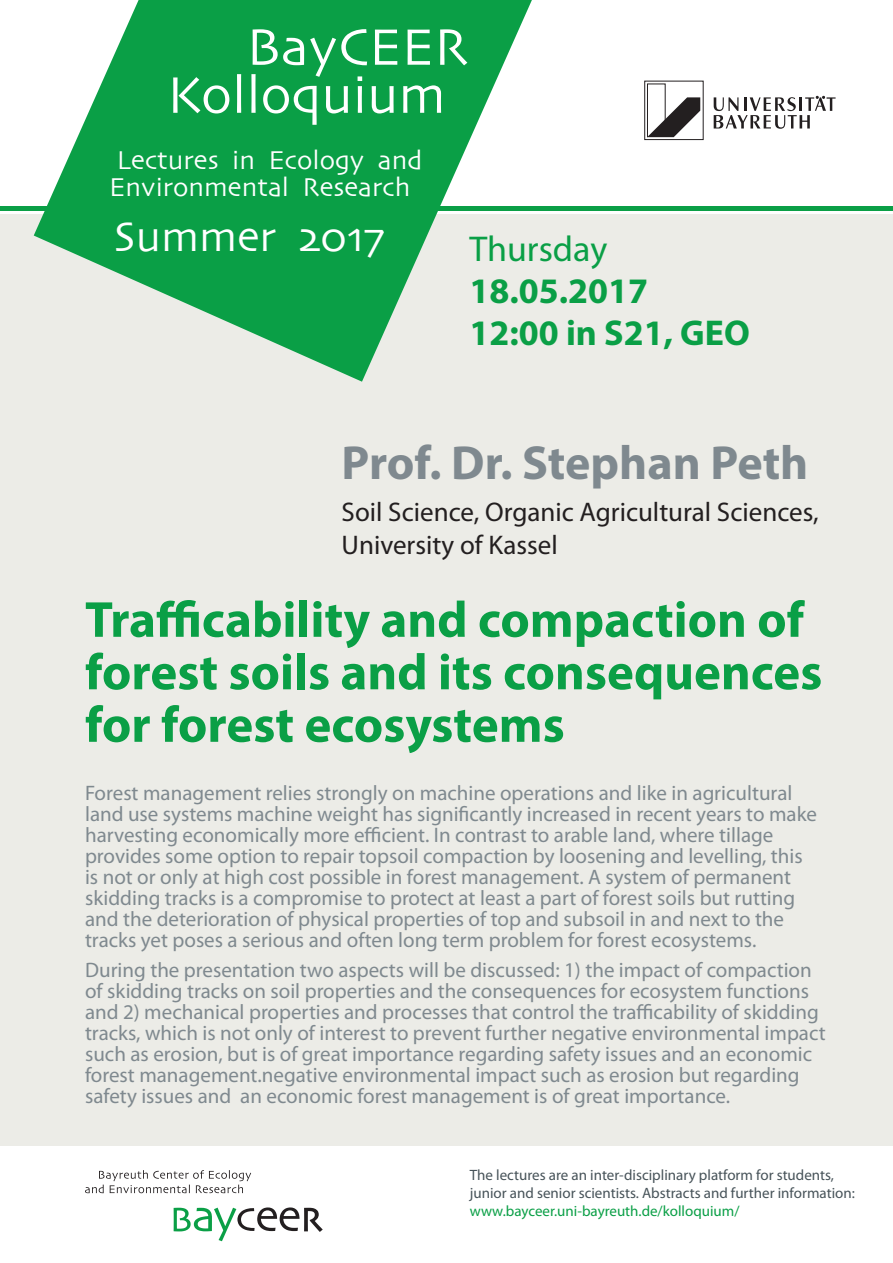
<style>
.page{position:relative;width:893px;height:1263px;background:#fff}
.page>*{position:absolute;margin:0;border:0;box-sizing:border-box;transform-origin:0 0}
.t1{font:54px/48px "Skia";color:#fff}
.t2{font:700 51px/52.5px "Myriad Pro";color:#0a9f46}
.t3{font:700 48px "Myriad Pro";color:#7f898f}
.t4{font:43.5px "Skia";color:#fff}
.t5{font:700 36px/42px "Myriad Pro";color:#0a9f46}
.t6{font:27px/33px "Myriad Pro";color:#231f20}
.t7{font:27px/27px "Skia";color:#fff}
.t8{font:21px/21px "Myriad Pro";color:#7f898f}
.t9{font:15px/18px "Myriad Pro";color:#475359}
.s1{font-weight:400}
.s2{color:#0a9f46}
</style>
<div class="page">
<svg style="left:174px;top:1207px;width:149px;height:34px"></svg>
<svg style="left:85px;top:1170px;width:166px;height:23px"></svg>
<svg style="left:647px;top:83px;width:53px;height:55px"></svg>
<div style="left:644px;top:81px;width:59px;height:59px;border:1px solid #231f20"></div>
<svg style="left:714px;top:96px;width:122px;height:33px"></svg>
<div style="left:0;top:215px;width:893px;height:931px;background:#ecece7"></div>
<svg style="left:34px;top:0;width:498px;height:382px;fill:#0a9f46"></svg>
<hr style="left:0;top:206px;width:893px;height:4px;background:#0a9f46">
<p class="t1" style="left:167px;top:26px;width:303px;text-indent:79px">BayCEER<br>Kolloquium</p>
<p class="t7" style="left:109px;top:148px;width:315px">Lectures in Ecology and<br>Environmental Research</p>
<p class="t4" style="left:114px;top:211px;width:273px">Summer 2017</p>
<p class="t5" style="left:469px;top:227px;width:282px"><span class="s1">Thursday<br></span>18.05.2017<br>12:00 in S21, GEO</p>
<p class="t3" style="left:342px;top:432px;width:468px">Prof. Dr. Stephan Peth</p>
<p class="t6" style="left:342px;top:495px;width:479px">Soil Science, Organic Agricultural Sciences,<br>University of Kassel</p>
<p class="t2" style="left:85px;top:592px;width:739px">Trafficability and compaction of forest soils and its consequences for forest ecosystems</p>
<p class="t8" style="left:85px;top:782px;width:733px">Forest management relies strongly on machine operations and like in agricultural land use systems machine weight has significantly increased in recent years to make harvesting economically more efficient. In contrast to arable land, where tillage provides some option to repair topsoil compaction by loosening and levelling, this is not or only at high cost possible in forest management. A system of permanent skidding tracks is a compromise to protect at least a part of forest soils but rutting and the deterioration of physical properties of top and subsoil in and next to the tracks yet poses a serious and often long term problem for forest ecosystems.</p>
<p class="t8" style="left:85px;top:959px;width:742px">During the presentation two aspects will be discussed: 1) the impact of compaction of skidding tracks on soil properties and the consequences for ecosystem functions and 2) mechanical properties and processes that control the trafficability of skidding tracks, which is not only of interest to prevent further negative environmental impact such as erosion, but is of great importance regarding safety issues and an economic forest management.negative environmental impact such as erosion but regarding safety issues and an economic forest management is of great importance.</p>
<p class="t9" style="left:470px;top:1166px;width:386px">The lectures are an inter-disciplinary platform for students, junior and senior scientists. Abstracts and further information: <span class="s2">www.bayceer.uni-bayreuth.de/kolloquium/</span></p>
</div>
